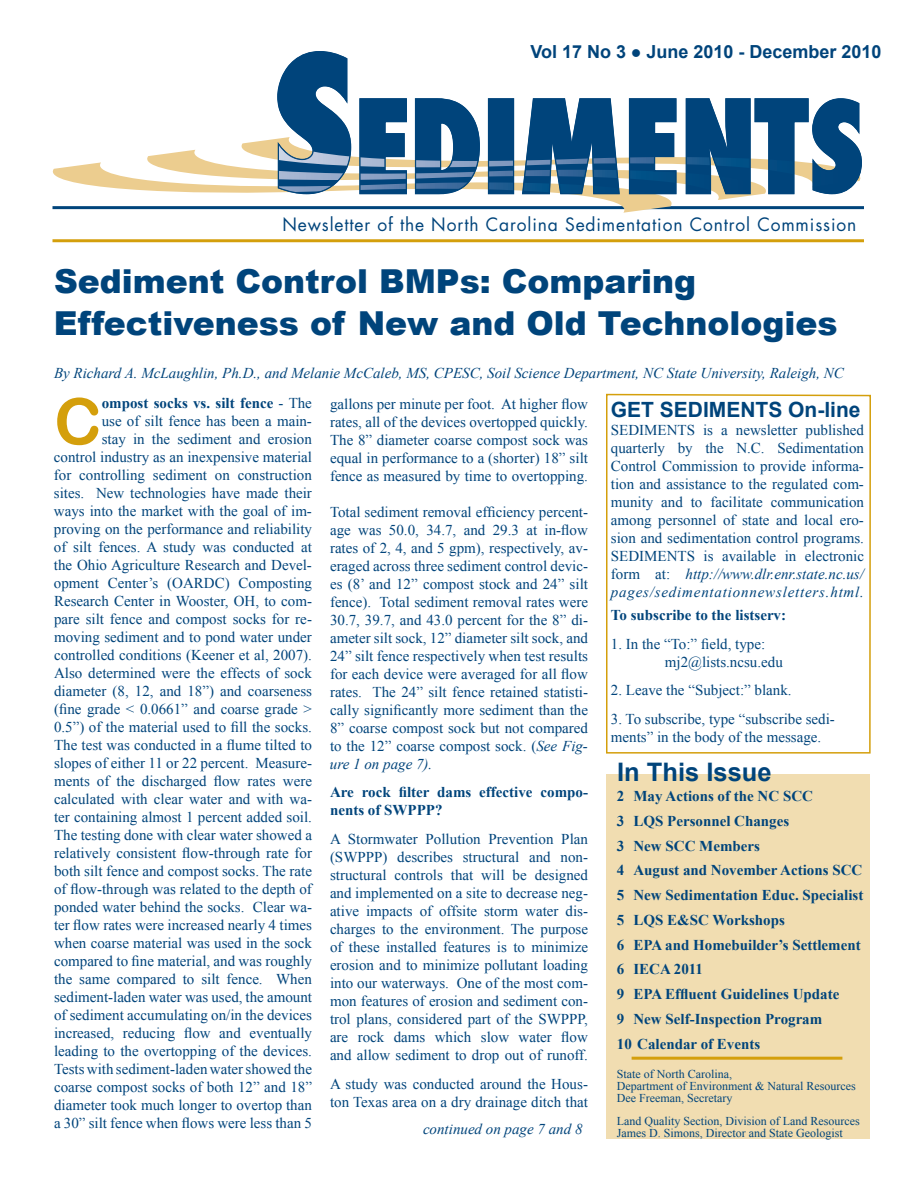
<style>
.page{position:relative;width:918px;height:1188px;background:#fff}
.page>*{position:absolute;margin:0;border:0;box-sizing:border-box;transform-origin:0 0}
.drop_cap_paragraph{font:64.5px "Arial Rounded MT Bold";color:#d49f0c}
.Heading{font:900 33px/42px "Arial";color:#00447b}
.Heading_4{font:700 25.5px "Arial";color:#00447b}
.Heading_4-2{font:700 21px "Arial";color:#00447b}
.t1{font:700 18px "Arial";color:#00447b}
.t2{font:17.85px "Futura";letter-spacing:.05em;color:#00447b}
.drop_cap_paragraph-2{font:15px/18px "Times New Roman";color:#00447b;text-align:justify}
.Boby_Text_Sediments{font:15px/18px "Times New Roman";color:#00447b;text-align:justify}
.Boby_Text_Sediments-2{font:700 15px/18px "Times New Roman";color:#00447b}
.t3{font:italic 15px "Times New Roman";color:#00447b}
.t4{font:12px/12px "Times New Roman";color:#00447b}
.s1{font-style:inherit}
.s2{font-weight:700}
.s3{font-style:italic}
</style>
<div class="page">
<hr style="left:53px;top:239px;width:811px;height:3px;background:#d49f0c">
<svg style="left:52px;top:138px;width:812px;height:75px"></svg>
<svg style="left:277px;top:51px;width:585px;height:143px"></svg>
<div style="left:606px;top:774px;width:264px;height:365px;background:#f1ddb1"></div>
<hr style="left:632px;top:1057px;width:210px;height:3px;background:#d49f0c">
<svg style="left:606px;top:393px;width:265px;height:361px"></svg>
<p class="t1" style="left:531px;top:40px;width:352px">Vol 17 No 3 ● <span class="s1">June</span> 2010 - December 2010</p>
<p class="t2" style="left:282px;top:212px;width:575px">Newsletter of the North Carolina Sedimentation Control Commission</p>
<p class="Heading" style="left:54px;top:259px;width:785px">Sediment Control BMPs: Comparing<br>Effectiveness of New and Old Technologies</p>
<p class="t3" style="left:54px;top:363px;width:791px">By Richard A. McLaughlin, Ph.D., and Melanie McCaleb, MS, CPESC, Soil Science Department, NC State University, Raleigh, NC</p>
<p class="drop_cap_paragraph" style="left:54px;top:383px;width:49px">C</p>
<p class="drop_cap_paragraph-2" style="left:54px;top:394px;width:260px;text-align:right"><span class="s2">ompost socks vs. silt fence</span> - The<br>use of silt fence has been a main-<br>stay in the sediment and erosion<br>control industry as an inexpensive material for controlling sediment on construction sites. New technologies have made their ways into the market with the goal of im&shy;proving on the performance and reliability of silt fences. A study was conducted at the Ohio Agriculture Research and Devel&shy;opment Center’s (OARDC) Composting Research Center in Wooster, OH, to com&shy;pare silt fence and compost socks for re&shy;moving sediment and to pond water under controlled conditions (Keener et al, 2007).<br>Also determined were the effects of sock diameter (8, 12, and 18”) and coarseness (fine grade &lt; 0.0661” and coarse grade &gt; 0.5”) of the material used to fill the socks.<br>The test was conducted in a flume tilted to slopes of either 11 or 22 percent. Measure&shy;ments of the discharged flow rates were calculated with clear water and with wa&shy;ter containing almost 1 percent added soil.<br>The testing done with clear water showed a relatively consistent flow-through rate for both silt fence and compost socks. The rate of flow-through was related to the depth of ponded water behind the socks. Clear wa&shy;ter flow rates were increased nearly 4 times when coarse material was used in the sock compared to fine material, and was roughly the same compared to silt fence. When sediment-laden water was used, the amount of sediment accumulating on/in the devices increased, reducing flow and eventually leading to the overtopping of the devices.<br>Tests with sediment-laden water showed the coarse compost socks of both 12” and 18” diameter took much longer to overtop than a 30” silt fence when flows were less than 5</p>
<p class="drop_cap_paragraph-2" style="left:330px;top:394px;width:260px">gallons per minute per foot. At higher flow rates, all of the devices overtopped quickly.<br>The 8” diameter coarse compost sock was equal in performance to a (shorter) 18” silt fence as measured by time to overtopping.</p>
<p class="Heading_4-2" style="left:611px;top:396px;width:251px">GET SEDIMENTS On-line</p>
<p class="drop_cap_paragraph-2" style="left:611px;top:421px;width:255px">SEDIMENTS is a newsletter published quarterly by the N.C. Sedimentation Control Commission to provide informa&shy;tion and assistance to the regulated com&shy;munity and to facilitate communication among personnel of state and local ero&shy;sion and sedimentation control programs.<br>SEDIMENTS is available in electronic form at: <span class="s3">http://www.dlr.enr.state.nc.us/ pages/sedimentationnewsletters.html.</span></p>
<p class="Boby_Text_Sediments-2" style="left:611px;top:605px;width:177px">To subscribe to the listserv:</p>
<p class="drop_cap_paragraph-2" style="left:665px;top:634px;width:119px;text-indent:-54px">1. In the “To:” field, type: mj2@lists.ncsu.edu</p>
<p class="drop_cap_paragraph-2" style="left:611px;top:681px;width:182px">2. Leave the “Subject:” blank.</p>
<p class="drop_cap_paragraph-2" style="left:611px;top:710px;width:226px">3. To subscribe, type “subscribe sedi&shy;ments” in the body of the message.</p>
<p class="Heading_4" style="left:617px;top:755px;width:156px">In This Issue</p>
<p class="drop_cap_paragraph-2" style="left:330px;top:502px;width:260px">Total sediment removal efficiency percent&shy;age was 50.0, 34.7, and 29.3 at in-flow rates of 2, 4, and 5 gpm), respectively, av&shy;eraged across three sediment control devic&shy;es (8’ and 12” compost stock and 24” silt fence). Total sediment removal rates were 30.7, 39.7, and 43.0 percent for the 8” di&shy;ameter silt sock, 12” diameter silt sock, and 24” silt fence respectively when test results for each device were averaged for all flow rates. The 24” silt fence retained statisti&shy;cally significantly more sediment than the 8” coarse compost sock but not compared to the 12” coarse compost sock. (<span class="s3">See Fig&shy;ure 1 on page 7).</span></p>
<p class="Boby_Text_Sediments-2" style="left:330px;top:783px;width:259px">Are rock filter dams effective compo&shy;nents of SWPPP?</p>
<p class="Boby_Text_Sediments" style="left:330px;top:830px;width:260px">A Stormwater Pollution Prevention Plan (SWPPP) describes structural and non&shy;structural controls that will be designed and implemented on a site to decrease neg&shy;ative impacts of offsite storm water dis&shy;charges to the environment. The purpose of these installed features is to minimize erosion and to minimize pollutant loading into our waterways. One of the most com&shy;mon features of erosion and sediment con&shy;trol plans, considered part of the SWPPP, are rock dams which slow water flow and allow sediment to drop out of runoff.</p>
<p class="Boby_Text_Sediments" style="left:330px;top:1075px;width:260px">A study was conducted around the Hous&shy;ton Texas area on a dry drainage ditch that</p>
<p class="t3" style="left:423px;top:1119px;width:161px">continued on page 7 and 8</p>
<p class="Boby_Text_Sediments-2" style="left:617px;top:787px;width:198px">2 May Actions of the NC SCC</p>
<p class="Boby_Text_Sediments-2" style="left:617px;top:811px;width:174px">3 LQS Personnel Changes</p>
<p class="Boby_Text_Sediments-2" style="left:617px;top:836px;width:145px">3 New SCC Members</p>
<p class="Boby_Text_Sediments-2" style="left:617px;top:861px;width:247px">4 August and November Actions SCC</p>
<p class="Boby_Text_Sediments-2" style="left:617px;top:886px;width:248px">5 New Sedimentation Educ. Specialist</p>
<p class="Boby_Text_Sediments-2" style="left:617px;top:910px;width:169px">5 LQS E&amp;SC Workshops</p>
<p class="Boby_Text_Sediments-2" style="left:617px;top:935px;width:245px">6 EPA and Homebuilder’s Settlement</p>
<p class="Boby_Text_Sediments-2" style="left:617px;top:960px;width:88px">6 IECA 2011</p>
<p class="Boby_Text_Sediments-2" style="left:617px;top:985px;width:47px"><span class="s1">9</span> EPA</p>
<p class="Boby_Text_Sediments-2" style="left:617px;top:1009px;width:207px">9 New Self-Inspection Program</p>
<p class="Boby_Text_Sediments-2" style="left:617px;top:1034px;width:145px">10 Calendar of Events</p>
<p class="t4" style="left:617px;top:1068px;width:240px">State of North Carolina,<br>Department of Environment &amp; Natural Resources<br>Dee Freeman, Secretary</p>
<p class="t4" style="left:617px;top:1115px;width:244px">Land Quality Section, Division of Land Resources<br>James D. Simons, Director and State Geologist</p>
</div>
